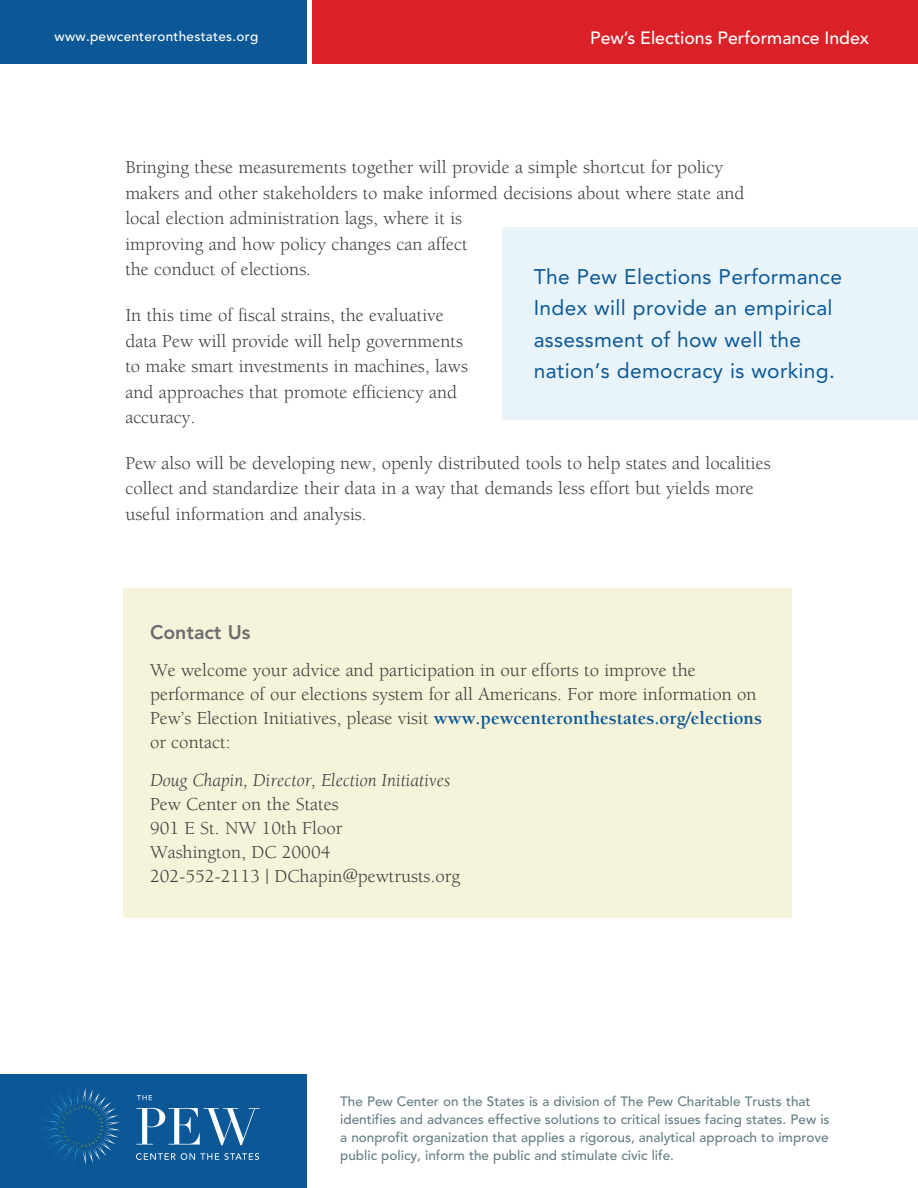
<style>
.page{position:relative;width:918px;height:1188px;background:#fff}
.page>*{position:absolute;margin:0;border:0;box-sizing:border-box;transform-origin:0 0}
.BODY_text{font:21px/31.5px "Avenir LT Std";letter-spacing:.015em;color:#0c5896}
.H1_p2{font:800 19.5px "Avenir LT Std";color:#6c6d70}
.BODY_text-2{font:18.75px/25.5px "Berkeley Std";color:#3e3e3f}
.BODY_text-3{font:italic 18.75px "Berkeley Std";color:#3e3e3f}
.HEADER_H2{font:500 17.7px "Avenir LT Std";color:#fff}
.BODY_text-4{font:500 13.5px/18px "Avenir LT Std";color:#657e85}
.BODY_text-5{font:500 13.5px "Avenir LT Std";letter-spacing:.02em;color:#fff}
.s1{font-weight:700;color:#0c5896}
</style>
<div class="page">
<div style="left:123px;top:589px;width:668px;height:329px;background:#f5f3d9"></div>
<div style="left:0;top:1075px;width:306px;height:113px;background:#0c5896"></div>
<svg style="left:136px;top:1108px;width:124px;height:37px"></svg>
<svg style="left:137px;top:1095px;width:15px;height:5px"></svg>
<svg style="left:42px;top:1087px;width:78px;height:77px"></svg>
<svg style="left:136px;top:1153px;width:123px;height:7px"></svg>
<div style="left:312px;top:0;width:606px;height:63px;background:#da2128"></div>
<div style="left:0;top:0;width:306px;height:63px;background:#0c5896"></div>
<div style="left:502px;top:228px;width:416px;height:192px;background:#e8f4f9"></div>
<p class="BODY_text-5" style="left:55px;top:28px;width:205px">www.pewcenteronthestates.org</p>
<p class="HEADER_H2" style="left:590px;top:28px;width:280px">Pew’s Elections Performance Index</p>
<p class="BODY_text-2" style="left:125px;top:155px;width:621px">Bringing these measurements together will provide a simple shortcut for policy makers and other stakeholders to make informed decisions about where state and local election administration lags, where it is<br>improving and how policy changes can affect<br>the conduct of elections.</p>
<p class="BODY_text-2" style="left:125px;top:303px;width:344px">In this time of fiscal strains, the evaluative data Pew will provide will help governments to make smart investments in machines, laws and approaches that promote efficiency and accuracy.</p>
<p class="BODY_text-2" style="left:125px;top:450px;width:647px">Pew also will be developing new, openly distributed tools to help states and localities collect and standardize their data in a way that demands less effort but yields more useful information and analysis.</p>
<p class="BODY_text" style="left:534px;top:261px;width:310px">The Pew Elections Performance<br>Index will provide an empirical assessment of how well the nation’s democracy is working.</p>
<p class="H1_p2" style="left:150px;top:621px;width:102px">Contact Us</p>
<p class="BODY_text-2" style="left:150px;top:659px;width:614px;line-height:24px">We welcome your advice and participation in our efforts to improve the performance of our elections system for all Americans. For more information on Pew’s Election Initiatives, please visit <span class="s1">www.pewcenteronthestates.org/elections </span>or contact:</p>
<p class="BODY_text-3" style="left:150px;top:770px;width:302px">Doug Chapin, Director, Election Initiatives</p>
<p class="BODY_text-2" style="left:150px;top:792px;width:190px">Pew Center on the States</p>
<p class="BODY_text-2" style="left:150px;top:816px;width:194px">901 E St. NW 10th Floor</p>
<p class="BODY_text-2" style="left:150px;top:840px;width:182px">Washington, DC 20004</p>
<p class="BODY_text-2" style="left:150px;top:864px;width:312px">202-552-2113 | DChapin@pewtrusts.org</p>
<p class="BODY_text-4" style="left:340px;top:1093px;width:491px">The Pew Center on the States is a division of The Pew Charitable Trusts that identifies and advances effective solutions to critical issues facing states. Pew is a nonprofit organization that applies a rigorous, analytical approach to improve public policy, inform the public and stimulate civic life.</p>
</div>
